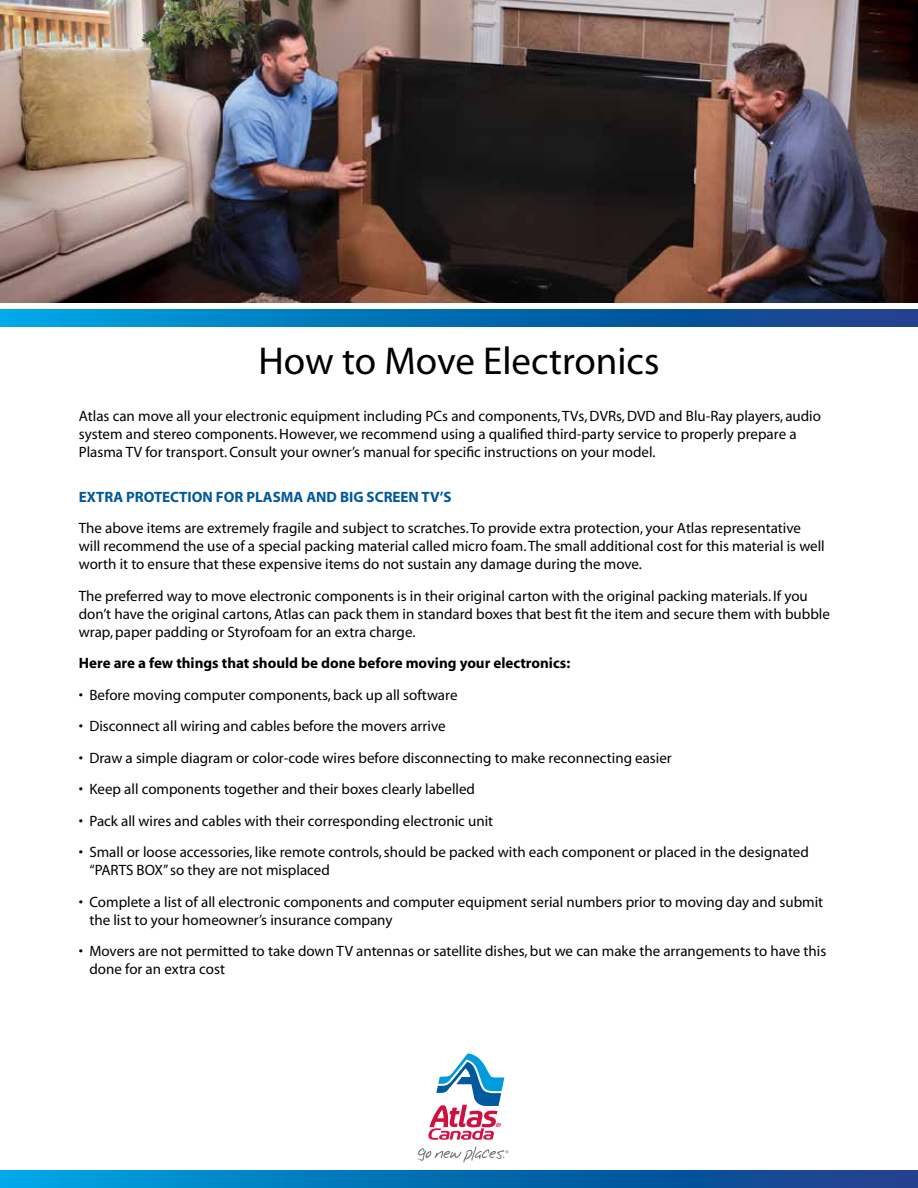
<style>
.page{position:relative;width:918px;height:1188px;background:#fff}
.page>*{position:absolute;margin:0;border:0;box-sizing:border-box;transform-origin:0 0}
.t1{font:39px "Myriad Pro";color:#000}
.t2{font:15px/18px "Myriad";color:#000}
.t3{font:700 15px "Myriad";color:#000}
.t4{font:700 15px "Myriad";color:#00599b}
</style>
<div class="page">
<svg style="left:0;top:1170px;width:918px;height:18px"></svg>
<img style="left:0;top:0;width:918px;height:302px">
<svg style="left:0;top:309px;width:918px;height:18px"></svg>
<svg style="left:428px;top:1054px;width:76px;height:86px"></svg>
<svg style="left:417px;top:1146px;width:91px;height:17px"></svg>
<h1 class="t1" style="left:258px;top:337px;width:403px">How to Move Electronics</h1>
<p class="t2" style="left:79px;top:407px;width:744px">Atlas can move all your electronic equipment including PCs and components, TVs, DVRs, DVD and Blu-Ray players, audio system and stereo components. However, we recommend using a qualified third-party service to properly prepare a<br>Plasma TV for transport. Consult your owner’s manual for specific instructions on your model.</p>
<p class="t4" style="left:79px;top:489px;width:374px">EXTRA PROTECTION FOR PLASMA AND BIG SCREEN TV’S</p>
<p class="t2" style="left:79px;top:520px;width:747px">The above items are extremely fragile and subject to scratches. To provide extra protection, your Atlas representative will recommend the use of a special packing material called micro foam. The small additional cost for this material is well worth it to ensure that these expensive items do not sustain any damage during the move.</p>
<p class="t2" style="left:79px;top:587px;width:753px">The preferred way to move electronic components is in their original carton with the original packing materials. If you don’t have the original cartons, Atlas can pack them in standard boxes that best fit the item and secure them with bubble wrap, paper padding or Styrofoam for an extra charge.</p>
<p class="t3" style="left:79px;top:656px;width:493px">Here are a few things that should be done before moving your electronics:</p>
<p class="t2" style="left:79px;top:686px;width:380px">• Before moving computer components, back up all software</p>
<p class="t2" style="left:79px;top:718px;width:368px">• Disconnect all wiring and cables before the movers arrive</p>
<p class="t2" style="left:79px;top:749px;width:595px">• Draw a simple diagram or color-code wires before disconnecting to make reconnecting easier</p>
<p class="t2" style="left:79px;top:781px;width:398px">• Keep all components together and their boxes clearly labelled</p>
<p class="t2" style="left:79px;top:812px;width:416px">• Pack all wires and cables with their corresponding electronic unit</p>
<p class="t2" style="left:89px;top:844px;width:721px;text-indent:-11px">• Small or loose accessories, like remote controls, should be packed with each component or placed in the designated “PARTS BOX” so they are not misplaced</p>
<p class="t2" style="left:89px;top:893px;width:735px;text-indent:-11px">• Complete a list of all electronic components and computer equipment serial numbers prior to moving day and submit the list to your homeowner’s insurance company</p>
<p class="t2" style="left:89px;top:943px;width:738px;text-indent:-11px">• Movers are not permitted to take down TV antennas or satellite dishes, but we can make the arrangements to have this done for an extra cost</p>
</div>
